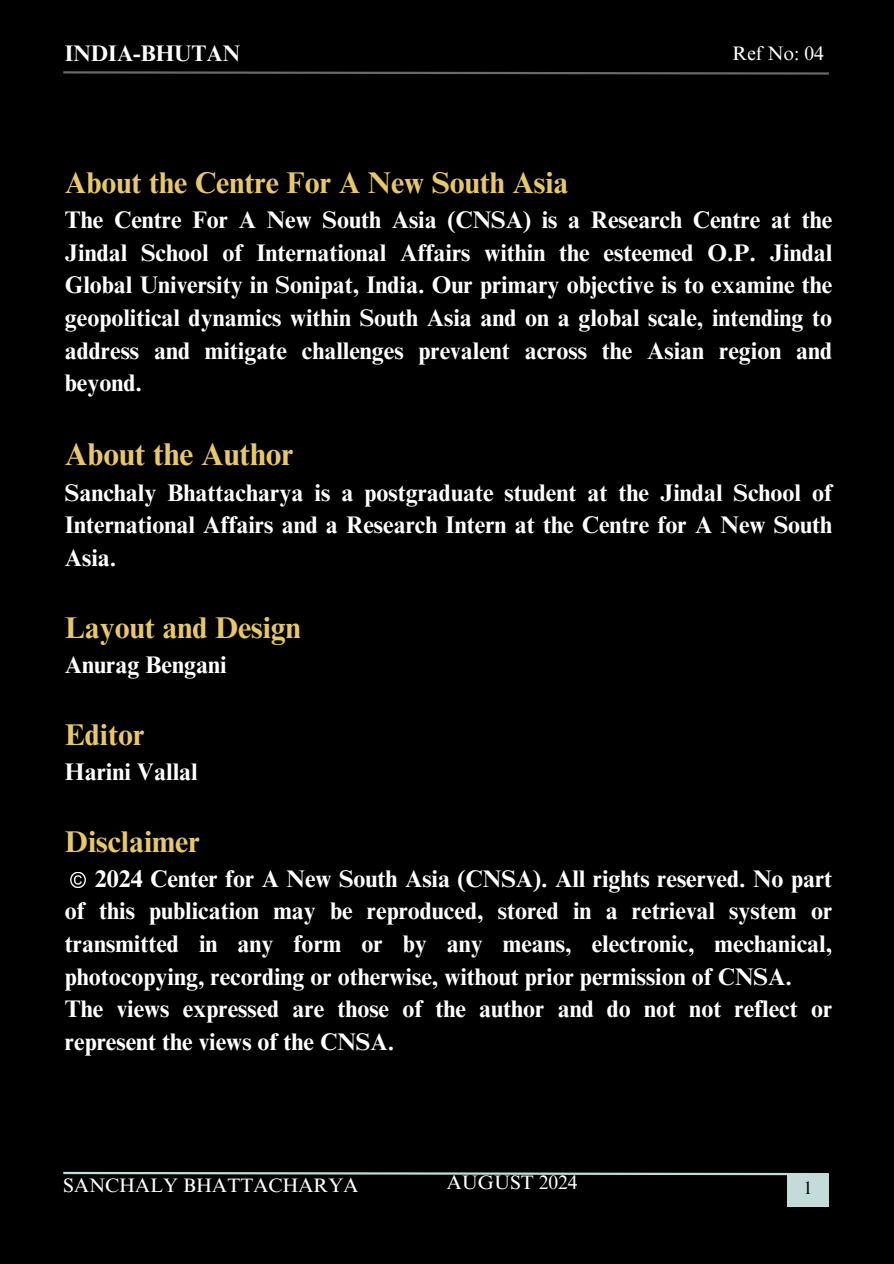
<style>
.page{position:relative;width:894px;height:1264px;background:#fff}
.page>*{position:absolute;margin:0;border:0;box-sizing:border-box;transform-origin:0 0}
.t1{font:700 31.5px "Times NRMT Pro";color:#e7c768}
.t2{font:700 30px "Times NRMT Pro";color:#e7c768}
.t3{font:700 24px/32.7px "Times NRMT Pro";color:#fff;text-align:justify}
.t4{font:700 22.5px "Times NRMT Pro";color:#fff}
.t5{font:19.5px "Times NRMT Pro";color:#fff}
.t6{font:18px "Times NRMT Pro";color:#000}
</style>
<div class="page">
<div style="left:0;top:0;width:893px;height:1263px;background:#000"></div>
<svg style="left:63px;top:1171px;width:766px;height:5px"></svg>
<svg style="left:63px;top:71px;width:766px;height:4px"></svg>
<div style="left:787px;top:1174px;width:41px;height:32px;background:#c3dcda"></div>
<img style="left:70px;top:872px;width:16px;height:15px">
<h4 class="t4" style="left:65px;top:45px;width:177px">INDIA-BHUTAN</h4>
<h4 class="t5" style="left:732px;top:46px;width:93px">Ref No: 04</h4>
<h2 class="t2" style="left:65px;top:172px;width:505px">About the Centre For A New South Asia</h2>
<h2 class="t3" style="left:65px;top:206px;width:768px">The Centre For A New South Asia (CNSA) is a Research Centre at the Jindal School of International Affairs within the esteemed O.P. Jindal Global University in Sonipat, India. Our primary objective is to examine the geopolitical dynamics within South Asia and on a global scale, intending to address and mitigate challenges prevalent across the Asian region and beyond.</h2>
<p class="t1" style="left:65px;top:442px;width:230px">About the Author</p>
<p class="t3" style="left:65px;top:479px;width:768px">Sanchaly Bhattacharya is a postgraduate student at the Jindal School of International Affairs and a Research Intern at the Centre for A New South Asia.</p>
<h3 class="t2" style="left:65px;top:616px;width:237px">Layout and Design</h3>
<h3 class="t3" style="left:65px;top:651px;width:163px">Anurag Bengani</h3>
<h3 class="t2" style="left:65px;top:723px;width:81px">Editor</h3>
<h3 class="t3" style="left:65px;top:758px;width:134px">Harini Vallal</h3>
<h1 class="t2" style="left:65px;top:830px;width:136px">Disclaimer</h1>
<h1 class="t3" style="left:65px;top:865px;width:768px;text-align:left;text-indent:30px">2024 Center for A New South Asia (CNSA). All rights reserved. No part of this publication may be reproduced, stored in a retrieval system or transmitted in any form or by any means, electronic, mechanical, photocopying, recording or otherwise, without prior permission of CNSA.<br>The views expressed are those of the author and do not not reflect or represent the views of the CNSA.</h1>
<h3 class="t5" style="left:63px;top:1177px;width:297px">SANCHALY BHATTACHARYA</h3>
<p class="t5" style="left:446px;top:1174px;width:132px">AUGUST 2024</p>
<p class="t6" style="left:803px;top:1180px;width:10px">1</p>
</div>
